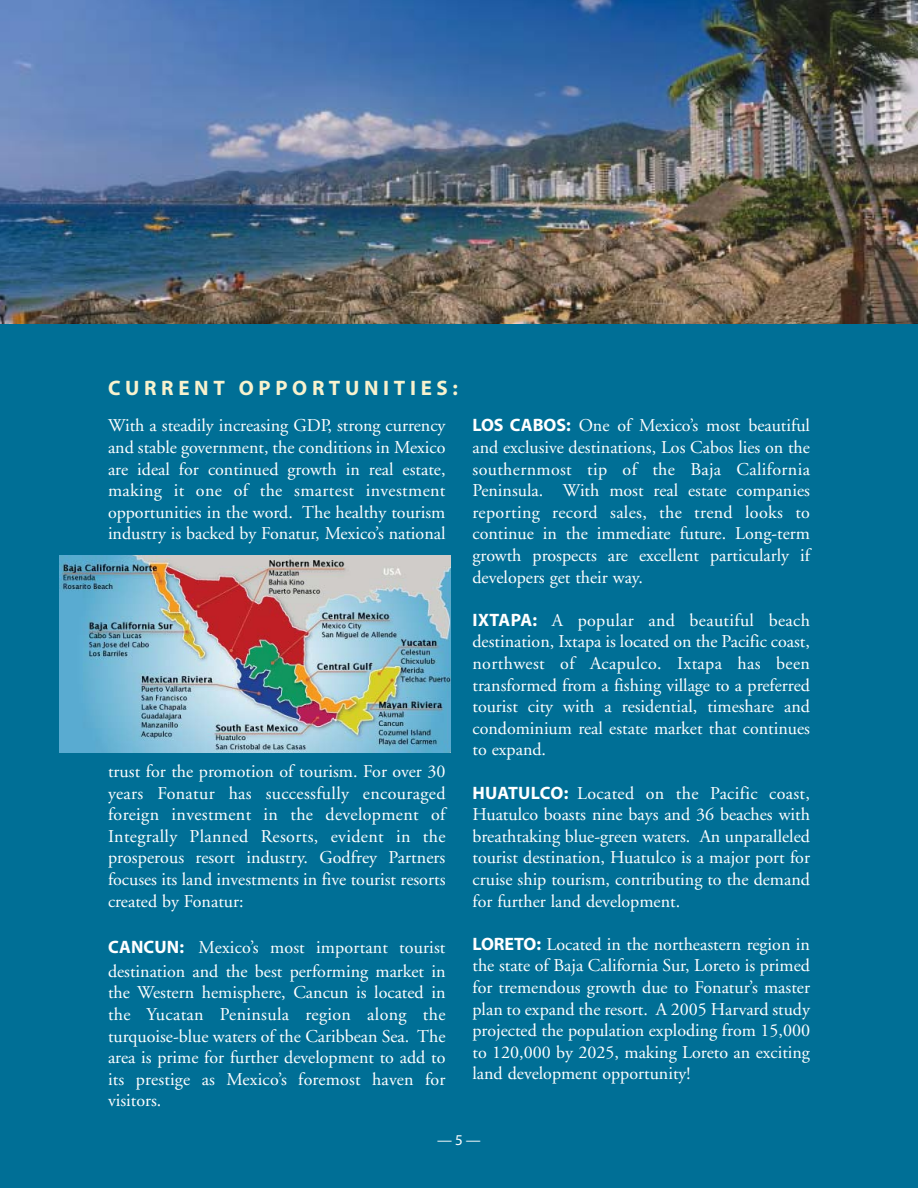
<style>
.page{position:relative;width:918px;height:1188px;background:#fff}
.page>*{position:absolute;margin:0;border:0;box-sizing:border-box;transform-origin:0 0}
.t1{font:700 21px "Myriad";letter-spacing:.22em;color:#f8f2ce}
.t2{font:18px/21.6px "Adobe Garamond";color:#fff;text-align:justify}
.t3{font:15px "Myriad";color:#fff}
.s1{font-family:"Myriad";font-weight:700}
</style>
<div class="page">
<div style="left:0;top:324px;width:918px;height:864px;background:#006f96"></div>
<img style="left:60px;top:556px;width:391px;height:197px">
<img style="left:0;top:0;width:918px;height:324px">
<p class="t1" style="left:108px;top:380px;width:352px">CURRENT OPPORTUNITIES:</p>
<p class="t2" style="left:108px;top:417px;width:339px">With a steadily increasing GDP, strong currency and stable government, the conditions in Mexico are ideal for continued growth in real estate, making it one of the smartest investment opportunities in the word. The healthy tourism industry is backed by Fonatur, Mexico’s national</p>
<p class="t2" style="left:108px;top:762px;width:339px">trust for the promotion of tourism. For over 30 years Fonatur has successfully encouraged foreign investment in the development of Integrally Planned Resorts, evident in the prosperous resort industry. Godfrey Partners focuses its land investments in five tourist resorts created by Fonatur:</p>
<p class="t2" style="left:108px;top:937px;width:339px;line-height:23.7px"><span class="s1">CANCUN:</span> Mexico’s most important tourist destination and the best performing market in</p>
<p class="t2" style="left:108px;top:984px;width:339px">the Western hemisphere, Cancun is located in the Yucatan Peninsula region along the turquoise-blue waters of the Caribbean Sea. The area is prime for further development to add to its prestige as Mexico’s foremost haven for visitors.</p>
<p class="t2" style="left:472px;top:417px;width:339px"><span class="s1">LOS CABOS:</span> One of Mexico’s most beautiful and exclusive destinations, Los Cabos lies on the southernmost tip of the Baja California Peninsula. With most real estate companies reporting record sales, the trend looks to continue in the immediate future. Long-term growth prospects are excellent particularly if developers get their way.</p>
<p class="t2" style="left:472px;top:611px;width:339px"><span class="s1">IXTAPA:</span> A popular and beautiful beach destination, Ixtapa is located on the Pacific coast, northwest of Acapulco. Ixtapa has been transformed from a fishing village to a preferred tourist city with a residential, timeshare and condominium real estate market that continues to expand.</p>
<p class="t2" style="left:472px;top:784px;width:339px"><span class="s1">HUATULCO:</span> Located on the Pacific coast, Huatulco boasts nine bays and 36 beaches with breathtaking blue-green waters. An unparalleled tourist destination, Huatulco is a major port for cruise ship tourism, contributing to the demand for further land development.</p>
<p class="t2" style="left:472px;top:935px;width:339px"><span class="s1">LORETO:</span> Located in the northeastern region in the state of Baja California Sur, Loreto is primed for tremendous growth due to Fonatur’s master plan to expand the resort. A 2005 Harvard study projected the population exploding from 15,000 to 120,000 by 2025, making Loreto an exciting land development opportunity!</p>
<p class="t3" style="left:437px;top:1134px;width:45px">—5—</p>
</div>
